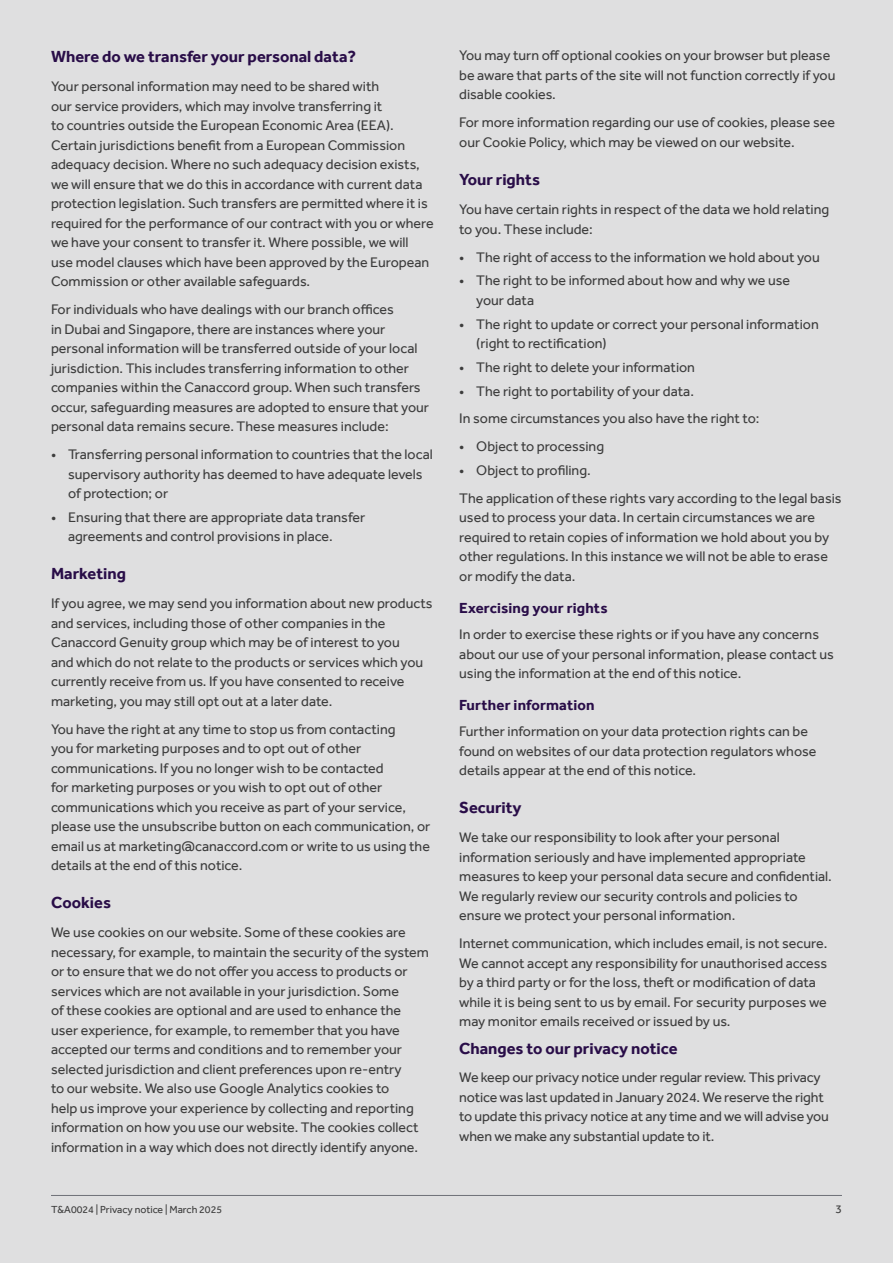
<style>
.page{position:relative;width:893px;height:1263px;background:#dfdfe0}
.page>*{position:absolute;margin:0;border:0;box-sizing:border-box;transform-origin:0 0}
.t1{font:700 16.5px "Effra";color:#290d48}
.t2{font:700 15px "Effra";letter-spacing:.01em;color:#290d48}
.t3{font:14.25px/19.5px "Effra";color:#3d3d3d}
.t4{font:12px "Effra";color:#3d3d3d}
.t5{font:10.5px "Effra";color:#3d3d3d}
</style>
<div class="page">
<hr style="left:51px;top:1195px;width:791px;height:1px;background:#6e7077">
<p class="t1" style="left:51px;top:47px;width:307px">Where do we transfer your personal data?</p>
<p class="t3" style="left:51px;top:77px;width:384px">Your personal information may need to be shared with<br>our service providers, which may involve transferring it<br>to countries outside the European Economic Area (EEA).<br>Certain jurisdictions benefit from a European Commission adequacy decision. Where no such adequacy decision exists, we will ensure that we do this in accordance with current data protection legislation. Such transfers are permitted where it is required for the performance of our contract with you or where we have your consent to transfer it. Where possible, we will use model clauses which have been approved by the European Commission or other available safeguards.</p>
<p class="t3" style="left:51px;top:300px;width:380px">For individuals who have dealings with our branch offices<br>in Dubai and Singapore, there are instances where your personal information will be transferred outside of your local jurisdiction. This includes transferring information to other companies within the Canaccord group. When such transfers occur, safeguarding measures are adopted to ensure that your personal data remains secure. These measures include:</p>
<p class="t3" style="left:68px;top:445px;width:366px;text-indent:-17px">• Transferring personal information to countries that the local supervisory authority has deemed to have adequate levels of protection; or</p>
<p class="t3" style="left:68px;top:507px;width:299px;text-indent:-17px">• Ensuring that there are appropriate data transfer agreements and control provisions in place.</p>
<p class="t1" style="left:51px;top:564px;width:77px">Marketing</p>
<p class="t3" style="left:51px;top:594px;width:383px">If you agree, we may send you information about new products and services, including those of other companies in the Canaccord Genuity group which may be of interest to you<br>and which do not relate to the products or services which you currently receive from us. If you have consented to receive marketing, you may still opt out at a later date.</p>
<p class="t3" style="left:51px;top:719px;width:381px">You have the right at any time to stop us from contacting<br>you for marketing purposes and to opt out of other communications. If you no longer wish to be contacted<br>for marketing purposes or you wish to opt out of other communications which you receive as part of your service, please use the unsubscribe button on each communication, or email us at marketing@canaccord.com or write to us using the details at the end of this notice.</p>
<p class="t1" style="left:51px;top:893px;width:61px">Cookies</p>
<p class="t3" style="left:51px;top:923px;width:380px">We use cookies on our website. Some of these cookies are necessary, for example, to maintain the security of the system or to ensure that we do not offer you access to products or services which are not available in your jurisdiction. Some<br>of these cookies are optional and are used to enhance the user experience, for example, to remember that you have accepted our terms and conditions and to remember your selected jurisdiction and client preferences upon re-entry<br>to our website. We also use Google Analytics cookies to<br>help us improve your experience by collecting and reporting information on how you use our website. The cookies collect information in a way which does not directly identify anyone.</p>
<p class="t3" style="left:459px;top:46px;width:378px">You may turn off optional cookies on your browser but please be aware that parts of the site will not function correctly if you disable cookies.</p>
<p class="t3" style="left:459px;top:113px;width:377px">For more information regarding our use of cookies, please see our Cookie Policy, which may be viewed on our website.</p>
<p class="t1" style="left:459px;top:169px;width:82px">Your rights</p>
<p class="t3" style="left:459px;top:199px;width:371px">You have certain rights in respect of the data we hold relating to you. These include:</p>
<p class="t3" style="left:459px;top:247px;width:362px">• The right of access to the information we hold about you</p>
<p class="t3" style="left:476px;top:271px;width:315px;text-indent:-17px">• The right to be informed about how and why we use your data</p>
<p class="t3" style="left:476px;top:314px;width:344px;text-indent:-17px">• The right to update or correct your personal information (right to rectification)</p>
<p class="t3" style="left:459px;top:357px;width:237px">• The right to delete your information</p>
<p class="t3" style="left:459px;top:377px;width:302px;line-height:27.8px">• The right to portability of your data.<br>In some circumstances you also have the right to:</p>
<p class="t3" style="left:459px;top:437px;width:146px">• Object to processing</p>
<p class="t3" style="left:459px;top:456px;width:384px;line-height:27.8px">• Object to profiling.<br>The application of these rights vary according to the legal basis</p>
<p class="t3" style="left:459px;top:508px;width:371px">used to process your data. In certain circumstances we are required to retain copies of information we hold about you by other regulations. In this instance we will not be able to erase or modify the data.</p>
<p class="t2" style="left:459px;top:599px;width:150px">Exercising your rights</p>
<p class="t3" style="left:459px;top:624px;width:376px">In order to exercise these rights or if you have any concerns about our use of your personal information, please contact us using the information at the end of this notice.</p>
<p class="t2" style="left:459px;top:696px;width:137px">Further information</p>
<p class="t3" style="left:459px;top:721px;width:359px">Further information on your data protection rights can be found on websites of our data protection regulators whose details appear at the end of this notice.</p>
<p class="t1" style="left:459px;top:797px;width:64px">Security</p>
<p class="t3" style="left:459px;top:827px;width:374px">We take our responsibility to look after your personal information seriously and have implemented appropriate measures to keep your personal data secure and confidential.<br>We regularly review our security controls and policies to ensure we protect your personal information.</p>
<p class="t3" style="left:459px;top:933px;width:370px">Internet communication, which includes email, is not secure.<br>We cannot accept any responsibility for unauthorised access by a third party or for the loss, theft or modification of data while it is being sent to us by email. For security purposes we may monitor emails received or issued by us.</p>
<p class="t1" style="left:459px;top:1039px;width:220px">Changes to our privacy notice</p>
<p class="t3" style="left:459px;top:1067px;width:371px">We keep our privacy notice under regular review. This privacy notice was last updated in January 2024. We reserve the right to update this privacy notice at any time and we will advise you when we make any substantial update to it.</p>
<p class="t5" style="left:51px;top:1203px;width:173px">T&amp;A0024 | Privacy notice | March 2025</p>
<p class="t4" style="left:835px;top:1202px;width:8px">3</p>
</div>
